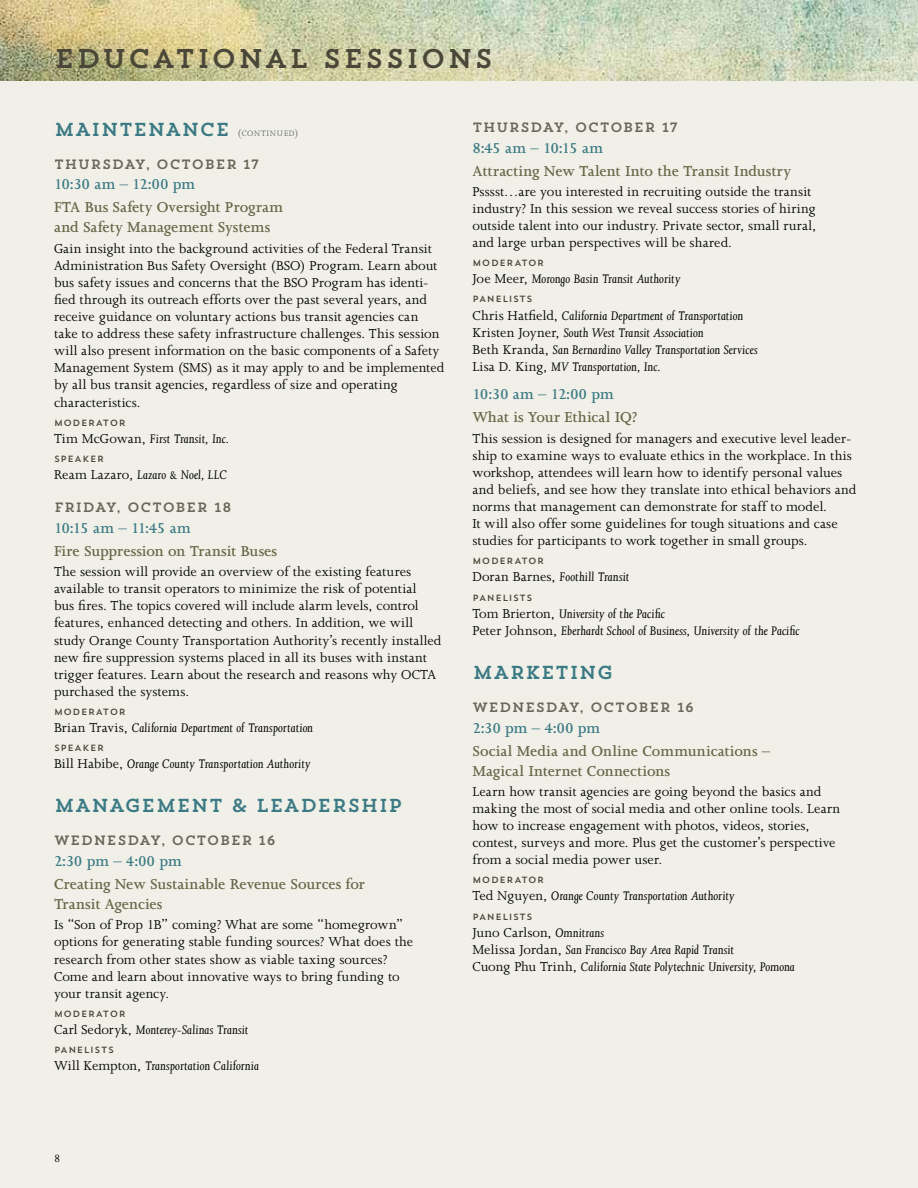
<style>
.page{position:relative;width:918px;height:1188px;background:#f1f0e8}
.page>*{position:absolute;margin:0;border:0;box-sizing:border-box;transform-origin:0 0}
.t1{font:27px "Trend Slab One";letter-spacing:.04em;color:#4a4739}
.t2{font:18.75px "Trend Slab One";letter-spacing:.005em;color:#3b7a84}
.t3{font:600 16.5px/19.8px "Joanna MT Std";color:#676648}
.t4{font:600 16.5px "Joanna MT Std";letter-spacing:-.01em;color:#3b7a84}
.t5{font:600 16.5px "Joanna MT Std";letter-spacing:-.055em;color:#3b7a84}
.t6{font:14.85px/17.1px "Joanna MT Std";letter-spacing:.005em;color:#000}
.t7{font:italic 14.25px/17.1px "Joanna MT Std";letter-spacing:.005em;color:#000}
.t8{font:13.5px "Trend Slab One";letter-spacing:.01em;color:#6b6659}
.t9{font:12px "Joanna MT Std";color:#000}
.t10{font:9px "Trend Sans One";letter-spacing:.055em;color:#4a4739}
.s1{font-family:"Joanna MT Std SC850";font-size:10.5px;color:#636466}
.s2{font-family:"Joanna MT Std SC850";font-size:8.85px;color:#636466}
.s3{font-style:normal;font-size:14.85px}
.s4{font-style:italic;font-size:14.25px}
</style>
<div class="page">
<img style="left:0;top:0;width:918px;height:81px">
<h1 class="t1" style="left:54px;top:41px;width:441px">EDUCATIONAL SESSIONS</h1>
<p class="t2" style="left:54px;top:117px;width:246px">MAINTENANCE <span class="s1">(</span><span class="s2">CONTINUED</span><span class="s1">)</span></p>
<p class="t8" style="left:54px;top:155px;width:23px">THURS</p>
<p class="t8" style="left:112px;top:155px;width:70px">DAY, OCTO</p>
<p class="t8" style="left:204px;top:155px;width:22px">BER</p>
<p class="t8" style="left:243px;top:155px;width:18px">17</p>
<p class="t4" style="left:54px;top:176px;width:143px">10:30 am – 12:00 pm</p>
<p class="t3" style="left:54px;top:198px;width:231px">FTA Bus Safety Oversight Program and Safety Management Systems</p>
<p class="t6" style="left:54px;top:240px;width:392px">Gain insight into the background activities of the Federal Transit Administration Bus Safety Oversight (BSO) Program. Learn about bus safety issues and concerns that the BSO Program has identi&shy;fied through its outreach efforts over the past several years, and receive guidance on voluntary actions bus transit agencies can take to address these safety infrastructure challenges. This session will also present information on the basic components of a Safety Management System (SMS) as it may apply to and be implemented by all bus transit agencies, regardless of size and operating characteristics.</p>
<p class="t10" style="left:54px;top:417px;width:73px">MODERATOR</p>
<p class="t7" style="left:54px;top:430px;width:177px"><span class="s3">Tim McGowan,</span> First Transit, Inc.</p>
<p class="t10" style="left:54px;top:453px;width:52px">SPEAKER</p>
<p class="t7" style="left:54px;top:466px;width:175px"><span class="s3">Ream Lazaro,</span> Lazaro &amp; Noel, LLC</p>
<p class="t8" style="left:54px;top:499px;width:99px">FRI DAY, OCTO</p>
<p class="t8" style="left:175px;top:499px;width:22px">BER</p>
<p class="t8" style="left:214px;top:499px;width:19px">18</p>
<p class="t5" style="left:54px;top:519px;width:138px">10:15 am – 11:45 am</p>
<p class="t3" style="left:54px;top:541px;width:225px">Fire Suppression on Transit Buses</p>
<p class="t6" style="left:54px;top:563px;width:389px">The session will provide an overview of the existing features available to transit operators to minimize the risk of potential<br>bus fires. The topics covered will include alarm levels, control features, enhanced detecting and others. In addition, we will study Orange County Transportation Authority’s recently installed new fire suppression systems placed in all its buses with instant trigger features. Learn about the research and reasons why OCTA purchased the systems.</p>
<p class="t10" style="left:54px;top:706px;width:73px">MODERATOR</p>
<p class="t7" style="left:54px;top:719px;width:261px"><span class="s3">Brian Travis,</span> California Department of Transportation</p>
<p class="t10" style="left:54px;top:742px;width:52px">SPEAKER</p>
<p class="t7" style="left:54px;top:755px;width:258px"><span class="s3">Bill Habibe,</span> Orange County Transportation Authority</p>
<p class="t2" style="left:54px;top:794px;width:350px">MANAGEMENT &amp; LEADERSHIP</p>
<p class="t8" style="left:54px;top:832px;width:51px">WE DNES</p>
<p class="t8" style="left:127px;top:832px;width:70px">DAY, OCTO</p>
<p class="t8" style="left:220px;top:832px;width:22px">BER</p>
<p class="t8" style="left:258px;top:832px;width:19px">16</p>
<p class="t4" style="left:54px;top:852px;width:129px">2:30 pm – 4:00 pm</p>
<p class="t3" style="left:54px;top:874px;width:312px">Creating New Sustainable Revenue Sources for<br>Transit Agencies</p>
<p class="t6" style="left:54px;top:916px;width:361px">Is “Son of Prop 1B” coming? What are some “homegrown” options for generating stable funding sources? What does the research from other states show as viable taxing sources?<br>Come and learn about innovative ways to bring funding to your transit agency.</p>
<p class="t10" style="left:54px;top:1008px;width:73px">MODERATOR</p>
<p class="t7" style="left:54px;top:1021px;width:196px"><span class="s3">Carl Sedoryk,</span> Monterey-Salinas Transit</p>
<p class="t10" style="left:54px;top:1044px;width:62px">PANELISTS</p>
<p class="t7" style="left:54px;top:1057px;width:207px"><span class="s3">Will Kempton,</span> Transportation California</p>
<p class="t8" style="left:472px;top:118px;width:23px">THURS</p>
<p class="t8" style="left:530px;top:118px;width:70px">DAY, OCTO</p>
<p class="t8" style="left:623px;top:118px;width:22px">BER</p>
<p class="t8" style="left:661px;top:118px;width:18px">17</p>
<p class="t4" style="left:472px;top:139px;width:132px">8:45 am – 10:15 am</p>
<p class="t3" style="left:472px;top:161px;width:320px">Attracting New Talent Into the Transit Industry</p>
<p class="t6" style="left:472px;top:183px;width:345px">Psssst…are you interested in recruiting outside the transit industry? In this session we reveal success stories of hiring outside talent into our industry. Private sector, small rural, and large urban perspectives will be shared.</p>
<p class="t10" style="left:472px;top:257px;width:73px">MODERATOR</p>
<p class="t7" style="left:472px;top:271px;width:210px"><span class="s3">Joe Meer,</span> Morongo Basin Transit Authority</p>
<p class="t10" style="left:472px;top:294px;width:62px">PANELISTS</p>
<p class="t7" style="left:472px;top:307px;width:287px"><span class="s3">Chris Hatfield,</span> California Department of Transportation <span class="s3">Kristen Joyner,</span> South West Transit Association<br><span class="s3">Beth Kranda,</span> San Bernardino Valley Transportation Services <span class="s3">Lisa D. King,</span> MV Transportation, Inc.</p>
<p class="t4" style="left:472px;top:385px;width:143px">10:30 am – 12:00 pm</p>
<p class="t3" style="left:472px;top:408px;width:167px">What is Your Ethical IQ?</p>
<p class="t6" style="left:472px;top:430px;width:385px">This session is designed for managers and executive level leader&shy;ship to examine ways to evaluate ethics in the workplace. In this workshop, attendees will learn how to identify personal values and beliefs, and see how they translate into ethical behaviors and norms that management can demonstrate for staff to model.<br>It will also offer some guidelines for tough situations and case studies for participants to work together in small groups.</p>
<p class="t10" style="left:472px;top:555px;width:73px">MODERATOR</p>
<p class="t7" style="left:472px;top:569px;width:158px"><span class="s3">Doran Barnes,</span> Foothill Transit</p>
<p class="t10" style="left:472px;top:592px;width:62px">PANELISTS</p>
<p class="t7" style="left:472px;top:605px;width:329px"><span class="s3">Tom Brierton,</span> University of the Pacific<br><span class="s3">Peter Johnson,</span> Eberhardt School of Business, University of the Pacific</p>
<p class="t2" style="left:472px;top:660px;width:142px">MARKETING</p>
<p class="t8" style="left:472px;top:698px;width:51px">WE DNES</p>
<p class="t8" style="left:546px;top:698px;width:70px">DAY, OCTO</p>
<p class="t8" style="left:638px;top:698px;width:22px">BER</p>
<p class="t8" style="left:677px;top:698px;width:19px">16</p>
<p class="t4" style="left:472px;top:719px;width:129px">2:30 pm – 4:00 pm</p>
<p class="t3" style="left:472px;top:741px;width:299px">Social Media and Online Communications –<br>Magical Internet Connections</p>
<p class="t6" style="left:472px;top:783px;width:369px">Learn how transit agencies are going beyond the basics and making the most of social media and other online tools. Learn how to increase engagement with photos, videos, stories, contest, surveys and more. Plus get the customer’s perspective from a social media power user.</p>
<p class="t10" style="left:472px;top:874px;width:73px">MODERATOR</p>
<p class="t7" style="left:472px;top:888px;width:264px"><span class="s3">Ted Nguyen,</span> Orange County Transportation Authority</p>
<p class="t10" style="left:472px;top:911px;width:62px">PANELISTS</p>
<p class="t6" style="left:472px;top:924px;width:133px">Juno Carlson, <span class="s4">Omnitrans</span></p>
<p class="t7" style="left:472px;top:941px;width:324px"><span class="s3">Melissa Jordan,</span> San Francisco Bay Area Rapid Transit<br><span class="s3">Cuong Phu Trinh,</span> California State Polytechnic University, Pomona</p>
<p class="t9" style="left:54px;top:1152px;width:8px">8</p>
</div>
